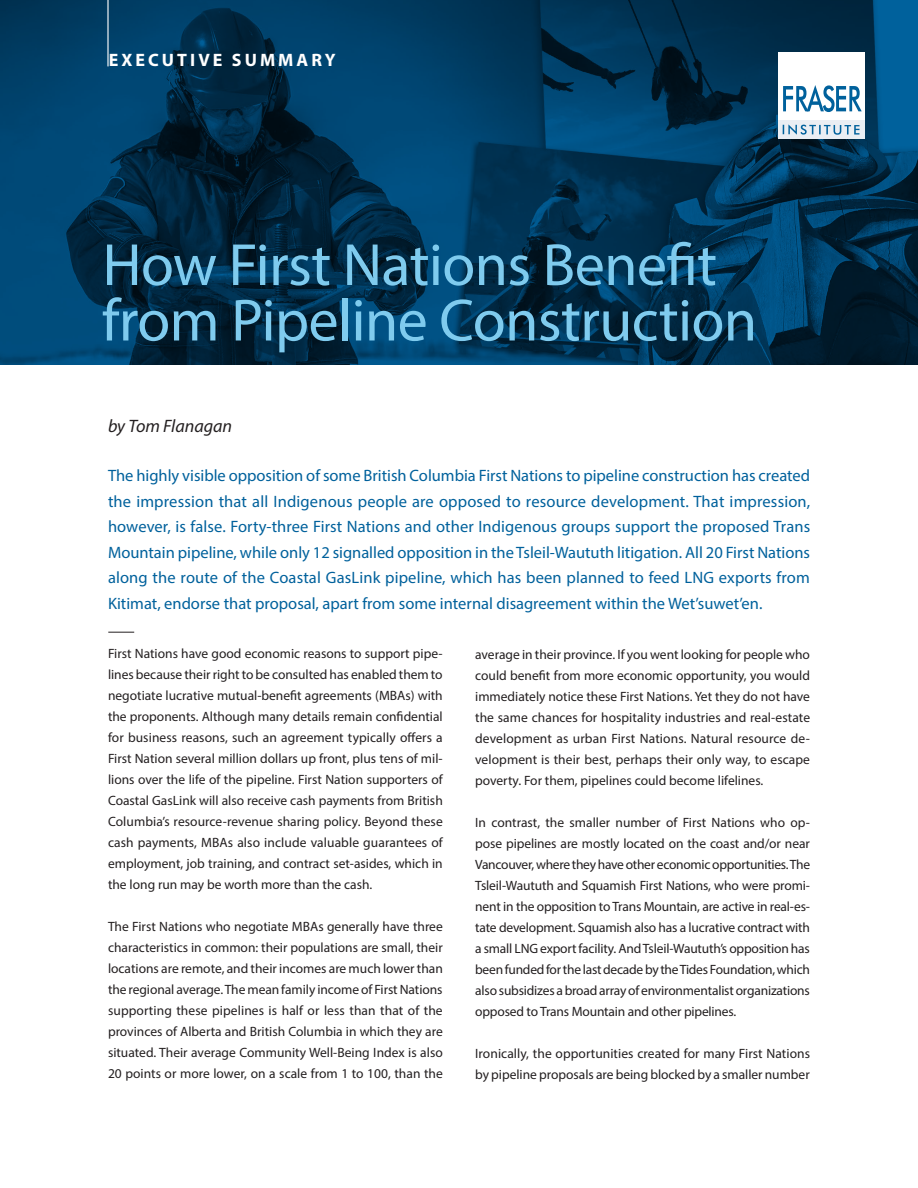
<style>
.page{position:relative;width:918px;height:1188px;background:#fff}
.page>*{position:absolute;margin:0;border:0;box-sizing:border-box;transform-origin:0 0}
.t1{font:60px/55.5px "Myriad Pro";letter-spacing:-.01em;color:#7fcbee}
.t2{font:700 18px "Myriad Pro";letter-spacing:.17em;color:#fff}
.t3{font:italic 18px "Myriad Pro";color:#231f20}
.t4{font:16.5px/25.5px "Myriad Pro";color:#00619c;text-align:justify}
.t5{font:13.5px/21px "Myriad Pro";color:#231f20;text-align:justify}
</style>
<div class="page">
<img style="left:0;top:0;width:918px;height:364px">
<div style="left:778px;top:52px;width:87px;height:87px;background:#eaeef3"></div>
<div style="left:778px;top:52px;width:87px;height:68px;background:#fff"></div>
<svg style="left:783px;top:85px;width:79px;height:27px"></svg>
<svg style="left:783px;top:124px;width:77px;height:11px"></svg>
<svg style="left:108px;top:632px;width:26px;height:1px"></svg>
<hr style="left:107px;top:0;width:2px;height:66px;background:#fff">
<h2 class="t2" style="left:109px;top:49px;width:228px">EXECUTIVE SUMMARY</h2>
<h1 class="t1" style="left:102px;top:236px;width:657px">How First Nations Benefit from Pipeline Construction</h1>
<h2 class="t3" style="left:108px;top:415px;width:126px">by Tom Flanagan</h2>
<p class="t4" style="left:108px;top:463px;width:704px">The highly visible opposition of some British Columbia First Nations to pipeline construction has created the impression that all Indigenous people are opposed to resource development. That impression, however, is false. Forty-three First Nations and other Indigenous groups support the proposed Trans Mountain pipeline, while only 12 signalled opposition in the Tsleil-Waututh litigation. All 20 First Nations along the route of the Coastal GasLink pipeline, which has been planned to feed LNG exports from Kitimat, endorse that proposal, apart from some internal disagreement within the Wet’suwet’en.</p>
<p class="t5" style="left:108px;top:643px;width:336px">First Nations have good economic reasons to support pipe&shy;lines because their right to be consulted has enabled them to negotiate lucrative mutual-benefit agreements (MBAs) with the proponents. Although many details remain confidential for business reasons, such an agreement typically offers a First Nation several million dollars up front, plus tens of mil&shy;lions over the life of the pipeline. First Nation supporters of Coastal GasLink will also receive cash payments from British Columbia’s resource-revenue sharing policy. Beyond these cash payments, MBAs also include valuable guarantees of employment, job training, and contract set-asides, which in the long run may be worth more than the cash.</p>
<p class="t5" style="left:108px;top:916px;width:336px">The First Nations who negotiate MBAs generally have three characteristics in common: their populations are small, their locations are remote, and their incomes are much lower than the regional average. The mean family income of First Nations supporting these pipelines is half or less than that of the provinces of Alberta and British Columbia in which they are situated. Their average Community Well-Being Index is also 20 points or more lower, on a scale from 1 to 100, than the</p>
<p class="t5" style="left:475px;top:644px;width:336px">average in their province. If you went looking for people who could benefit from more economic opportunity, you would immediately notice these First Nations. Yet they do not have the same chances for hospitality industries and real-estate development as urban First Nations. Natural resource de&shy;velopment is their best, perhaps their only way, to escape poverty. For them, pipelines could become lifelines.</p>
<p class="t5" style="left:475px;top:812px;width:336px">In contrast, the smaller number of First Nations who op&shy;pose pipelines are mostly located on the coast and/or near Vancouver, where they have other economic opportunities. The Tsleil-Waututh and Squamish First Nations, who were promi&shy;nent in the opposition to Trans Mountain, are active in real-es&shy;tate development. Squamish also has a lucrative contract with a small LNG export facility. And Tsleil-Waututh’s opposition has been funded for the last decade by the Tides Foundation, which also subsidizes a broad array of environmentalist organizations opposed to Trans Mountain and other pipelines.</p>
<p class="t5" style="left:475px;top:1043px;width:336px">Ironically, the opportunities created for many First Nations by pipeline proposals are being blocked by a smaller number</p>
</div>
